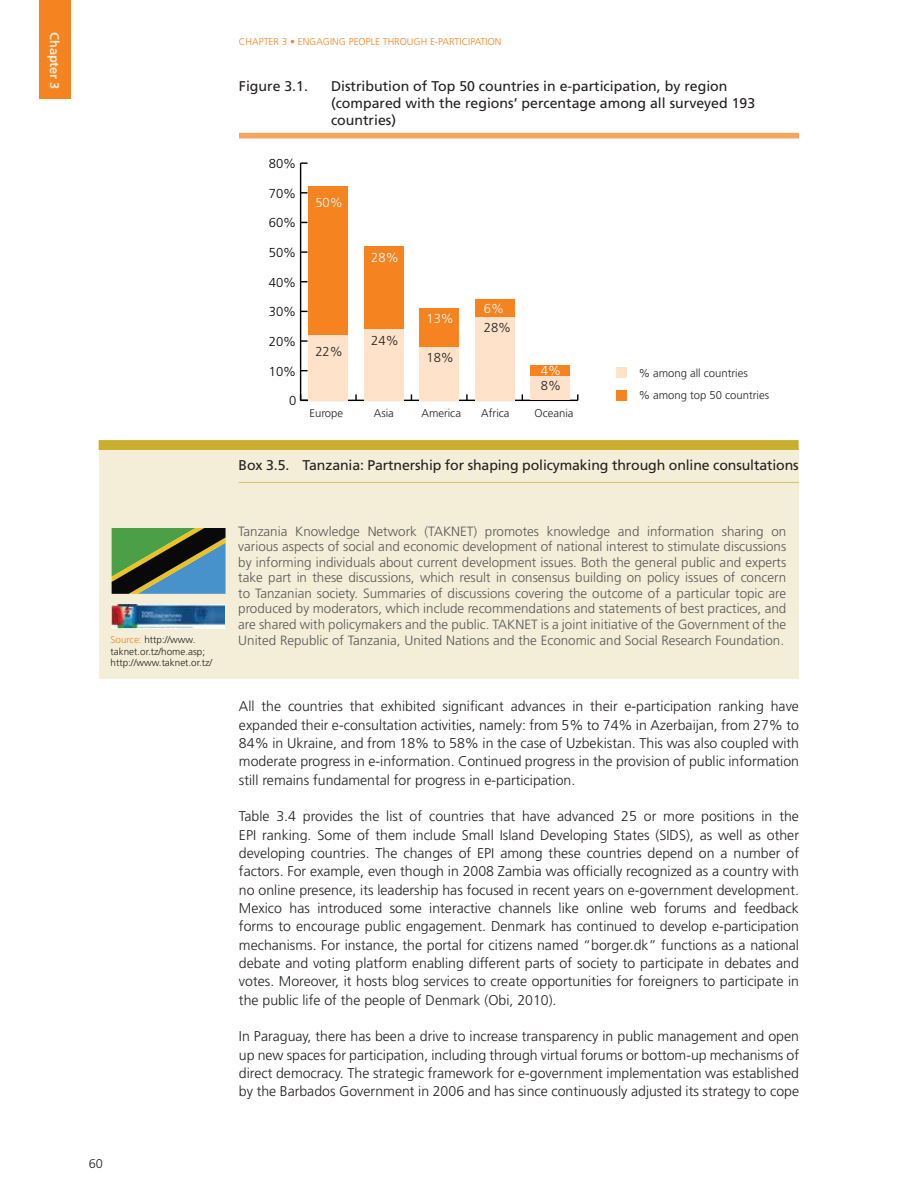
<style>
.page{position:relative;width:918px;height:1188px;background:#fff}
.page>*{position:absolute;margin:0;border:0;box-sizing:border-box;transform-origin:0 0}
.t1{font:300 14.1px/18.3px "Frutiger";color:#231f20;text-align:justify}
.t2{font:14.1px/17px "Frutiger";color:#231f20}
.t3{font:300 13.35px/15.5px "Frutiger";color:#575756;text-align:justify}
.t4{font:300 13.05px "Frutiger";color:#010202}
.t5{font:300 13.05px "Frutiger";color:#231f20}
.t6{font:300 13.05px "Frutiger";color:#fff}
.t7{font:700 12.75px "Frutiger";color:#ffedde}
.t8{font:300 12.75px "Frutiger";color:#231f20}
.t9{font:300 11.25px/22.6px "Frutiger";color:#231f20}
.t10{font:300 9.9px/11.9px "Frutiger";color:#231f20}
.t11{font:300 9.9px "Frutiger";color:#f5831f}
.s1{color:#f5831f}
</style>
<div class="page">
<div style="left:39px;top:0;width:31px;height:98px;background:#f5831f"></div>
<hr style="left:301px;top:400px;width:277px;height:1px;background:#010202">
<svg style="left:355px;top:394px;width:2px;height:6px"></svg>
<svg style="left:466px;top:394px;width:2px;height:6px"></svg>
<hr style="left:300px;top:163px;width:1px;height:237px;background:#010202">
<svg style="left:300px;top:394px;width:8px;height:7px"></svg>
<svg style="left:301px;top:340px;width:7px;height:2px"></svg>
<svg style="left:301px;top:251px;width:7px;height:2px"></svg>
<svg style="left:301px;top:192px;width:7px;height:2px"></svg>
<svg style="left:301px;top:162px;width:7px;height:2px"></svg>
<div style="left:308px;top:187px;width:40px;height:148px;background:#f5831f"></div>
<div style="left:364px;top:246px;width:40px;height:83px;background:#f5831f"></div>
<div style="left:419px;top:308px;width:40px;height:39px;background:#f5831f"></div>
<div style="left:475px;top:300px;width:40px;height:17px;background:#f5831f"></div>
<div style="left:530px;top:365px;width:40px;height:12px;background:#f5831f"></div>
<div style="left:308px;top:335px;width:40px;height:65px;background:#fee2c9"></div>
<div style="left:364px;top:329px;width:40px;height:71px;background:#fee2c9"></div>
<div style="left:419px;top:347px;width:40px;height:53px;background:#fee2c9"></div>
<div style="left:475px;top:317px;width:40px;height:83px;background:#fee2c9"></div>
<div style="left:530px;top:377px;width:40px;height:23px;background:#fee2c9"></div>
<div style="left:617px;top:367px;width:10px;height:10px;background:#fee2c9"></div>
<div style="left:617px;top:390px;width:10px;height:10px;background:#f5831f"></div>
<div style="left:239px;top:133px;width:560px;height:5px;background:#f9a45e"></div>
<div style="left:99px;top:446px;width:699px;height:233px;background:#f4eed9"></div>
<div style="left:99px;top:440px;width:700px;height:10px;background:#c9ad2e"></div>
<hr style="left:239px;top:482px;width:560px;height:1px;background:#d7c06a">
<svg style="left:112px;top:528px;width:114px;height:66px;background:#4b735a"></svg>
<img style="left:111px;top:605px;width:114px;height:23px">
<p class="t7" style="left:60px;top:32px;width:59px;rotate:90deg">Chapter 3</p>
<p class="t11" style="left:239px;top:37px;width:264px">CHAPTER 3 • ENGAGING PEOPLE THROUGH E-PARTICIPATION</p>
<p class="t2" style="left:239px;top:79px;width:71px">Figure 3.1.</p>
<p class="t2" style="left:331px;top:79px;width:426px">Distribution of Top 50 countries in e-participation, by region (compared with the regions’ percentage among all surveyed 193 countries)</p>
<p class="t4" style="left:269px;top:158px;width:29px">80%</p>
<p class="t4" style="left:269px;top:188px;width:29px">70%</p>
<p class="t4" style="left:269px;top:218px;width:29px">60%</p>
<p class="t4" style="left:269px;top:247px;width:29px">50%</p>
<p class="t4" style="left:269px;top:277px;width:29px">40%</p>
<p class="t4" style="left:269px;top:306px;width:29px">30%</p>
<p class="t4" style="left:269px;top:336px;width:29px">20%</p>
<p class="t4" style="left:269px;top:366px;width:29px">10%</p>
<p class="t4" style="left:289px;top:395px;width:9px">0</p>
<p class="t6" style="left:315px;top:198px;width:29px">50%</p>
<p class="t5" style="left:315px;top:346px;width:29px">22%</p>
<p class="t6" style="left:371px;top:253px;width:29px">28%</p>
<p class="t5" style="left:371px;top:336px;width:29px">24%</p>
<p class="t6" style="left:427px;top:313px;width:29px">13%</p>
<p class="t5" style="left:427px;top:352px;width:29px">18%</p>
<p class="t6" style="left:484px;top:303px;width:22px">6%</p>
<p class="t5" style="left:484px;top:322px;width:29px">28%</p>
<p class="t6" style="left:541px;top:366px;width:22px">4%</p>
<p class="t5" style="left:541px;top:381px;width:22px">8%</p>
<p class="t9" style="left:309px;top:403px;width:35px">Europe</p>
<p class="t9" style="left:374px;top:403px;width:22px">Asia</p>
<p class="t9" style="left:421px;top:403px;width:41px">America</p>
<p class="t9" style="left:481px;top:403px;width:30px">Africa</p>
<p class="t9" style="left:535px;top:403px;width:40px">Oceania</p>
<p class="t9" style="left:639px;top:362px;width:132px">% among all countries<br>% among top 50 countries</p>
<p class="t2" style="left:239px;top:458px;width:562px">Box 3.5. Tanzania: Partnership for shaping policymaking through online consultations</p>
<p class="t3" style="left:238px;top:525px;width:550px">Tanzania Knowledge Network (TAKNET) promotes knowledge and information sharing on various aspects of social and economic development of national interest to stimulate discussions by informing individuals about current development issues. Both the general public and experts take part in these discussions, which result in consensus building on policy issues of concern to Tanzanian society. Summaries of discussions covering the outcome of a particular topic are produced by moderators, which include recommendations and statements of best practices, and are shared with policymakers and the public. TAKNET is a joint initiative of the Government of the</p>
<p class="t10" style="left:111px;top:634px;width:86px"><span class="s1">Source:</span> http://www.</p>
<p class="t3" style="left:238px;top:633px;width:547px">United Republic of Tanzania, United Nations and the Economic and Social Research Foundation.</p>
<p class="t10" style="left:111px;top:646px;width:103px">taknet.or.tz/home.asp; http://www.taknet.or.tz/</p>
<p class="t1" style="left:239px;top:698px;width:562px">All the countries that exhibited significant advances in their e-participation ranking have expanded their e-consultation activities, namely: from 5% to 74% in Azerbaijan, from 27% to 84% in Ukraine, and from 18% to 58% in the case of Uzbekistan. This was also coupled with moderate progress in e-information. Continued progress in the provision of public information still remains fundamental for progress in e-participation.</p>
<p class="t1" style="left:239px;top:808px;width:562px">Table 3.4 provides the list of countries that have advanced 25 or more positions in the EPI ranking. Some of them include Small Island Developing States (SIDS), as well as other developing countries. The changes of EPI among these countries depend on a number of factors. For example, even though in 2008 Zambia was officially recognized as a country with no online presence, its leadership has focused in recent years on e-government development.<br>Mexico has introduced some interactive channels like online web forums and feedback forms to encourage public engagement. Denmark has continued to develop e-participation mechanisms. For instance, the portal for citizens named “borger.dk” functions as a national debate and voting platform enabling different parts of society to participate in debates and votes. Moreover, it hosts blog services to create opportunities for foreigners to participate in the public life of the people of Denmark (Obi, 2010).</p>
<p class="t1" style="left:239px;top:1028px;width:562px">In Paraguay, there has been a drive to increase transparency in public management and open up new spaces for participation, including through virtual forums or bottom-up mechanisms of direct democracy. The strategic framework for e-government implementation was established by the Barbados Government in 2006 and has since continuously adjusted its strategy to cope</p>
<p class="t8" style="left:89px;top:1158px;width:16px">60</p>
</div>
